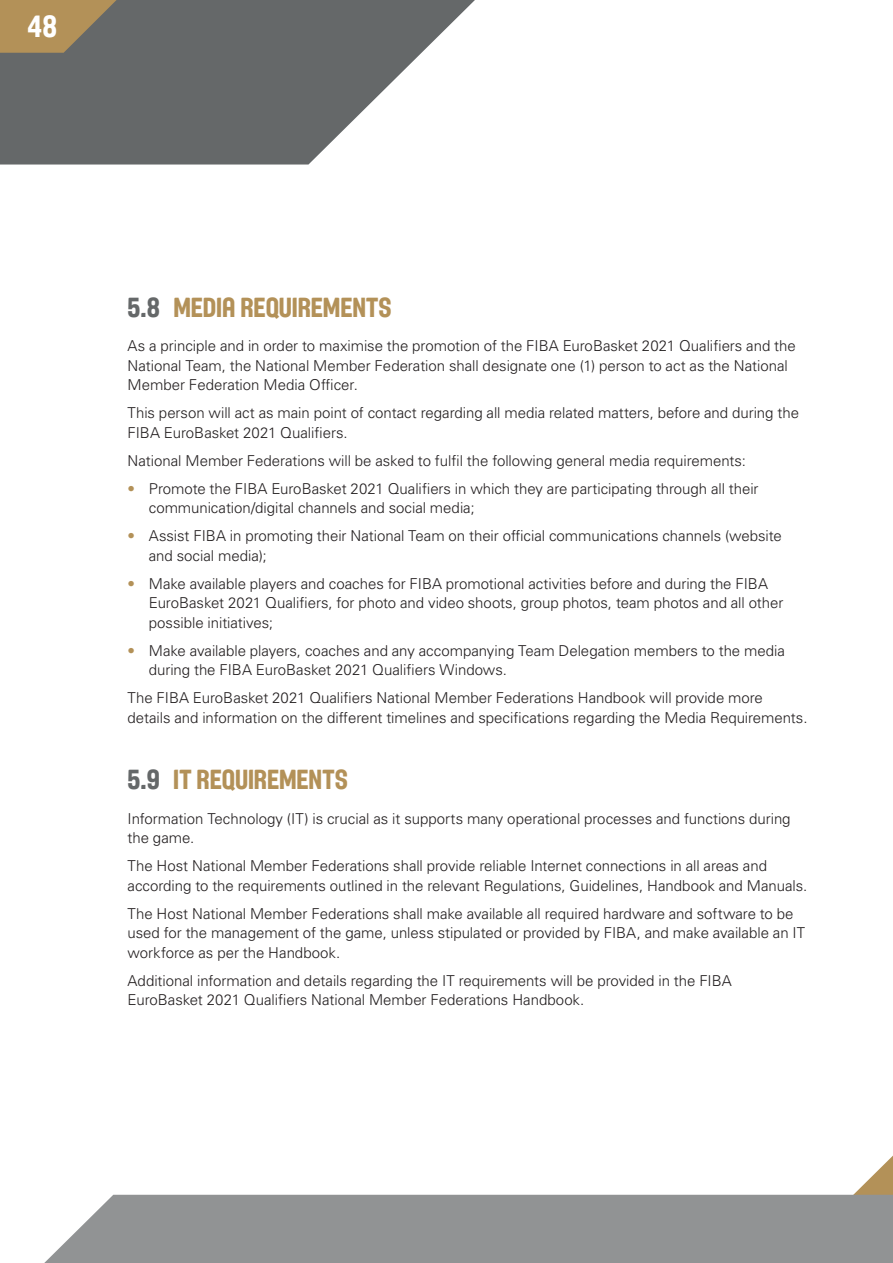
<style>
.page{position:relative;width:893px;height:1263px;background:#fff}
.page>*{position:absolute;margin:0;border:0;box-sizing:border-box;transform-origin:0 0}
.t1{font:30px "Fiba";color:#fff}
.t2{font:27px "Fiba";letter-spacing:-.005em;color:#b39158}
.t3{font:300 15px/19.5px "Univers LTCYR 45";letter-spacing:-.005em;color:#231f20}
.s1{color:#656869}
.s2{color:#b39158}
</style>
<div class="page">
<svg style="left:784px;top:1155px;width:109px;height:40px"></svg>
<div style="left:44px;top:1195px;width:849px;height:68px;background:#919394"></div>
<svg style="left:0;top:0;width:475px;height:165px;fill:#656869"></svg>
<svg style="left:0;top:0;width:129px;height:53px;background:#9b845d"></svg>
<h1 class="t1" style="left:28px;top:8px;width:31px">48</h1>
<h2 class="t2" style="left:128px;top:291px;width:266px"><span class="s1">5.8</span> MEDIA REQUIREMENTS</h2>
<p class="t3" style="left:128px;top:336px;width:670px">As a principle and in order to maximise the promotion of the FIBA EuroBasket 2021 Qualifiers and the<br>National Team, the National Member Federation shall designate one (1) person to act as the National<br>Member Federation Media Officer.</p>
<p class="t3" style="left:128px;top:403px;width:673px">This person will act as main point of contact regarding all media related matters, before and during the<br>FIBA EuroBasket 2021 Qualifiers.</p>
<p class="t3" style="left:128px;top:450px;width:620px">National Member Federations will be asked to fulfil the following general media requirements:</p>
<p class="t3" style="left:149px;top:478px;width:611px;text-indent:-21px"><span class="s2">•</span> Promote the FIBA EuroBasket 2021 Qualifiers in which they are participating through all their communication/digital channels and social media;</p>
<p class="t3" style="left:149px;top:526px;width:634px;text-indent:-21px"><span class="s2">•</span> Assist FIBA in promoting their National Team on their official communications channels (website and social media);</p>
<p class="t3" style="left:149px;top:573px;width:636px;text-indent:-21px"><span class="s2">•</span> Make available players and coaches for FIBA promotional activities before and during the FIBA<br>EuroBasket 2021 Qualifiers, for photo and video shoots, group photos, team photos and all other possible initiatives;</p>
<p class="t3" style="left:149px;top:640px;width:638px;text-indent:-21px"><span class="s2">•</span> Make available players, coaches and any accompanying Team Delegation members to the media during the FIBA EuroBasket 2021 Qualifiers Windows.</p>
<p class="t3" style="left:128px;top:688px;width:681px">The FIBA EuroBasket 2021 Qualifiers National Member Federations Handbook will provide more details and information on the different timelines and specifications regarding the Media Requirements.</p>
<h2 class="t2" style="left:128px;top:763px;width:222px"><span class="s1">5.9</span> IT REQUIREMENTS</h2>
<p class="t3" style="left:128px;top:808px;width:665px">Information Technology (IT) is crucial as it supports many operational processes and functions during the game.</p>
<p class="t3" style="left:128px;top:856px;width:681px">The Host National Member Federations shall provide reliable Internet connections in all areas and according to the requirements outlined in the relevant Regulations, Guidelines, Handbook and Manuals.</p>
<p class="t3" style="left:128px;top:903px;width:679px">The Host National Member Federations shall make available all required hardware and software to be used for the management of the game, unless stipulated or provided by FIBA, and make available an IT workforce as per the Handbook.</p>
<p class="t3" style="left:128px;top:970px;width:606px">Additional information and details regarding the IT requirements will be provided in the FIBA<br>EuroBasket 2021 Qualifiers National Member Federations Handbook.</p>
</div>
